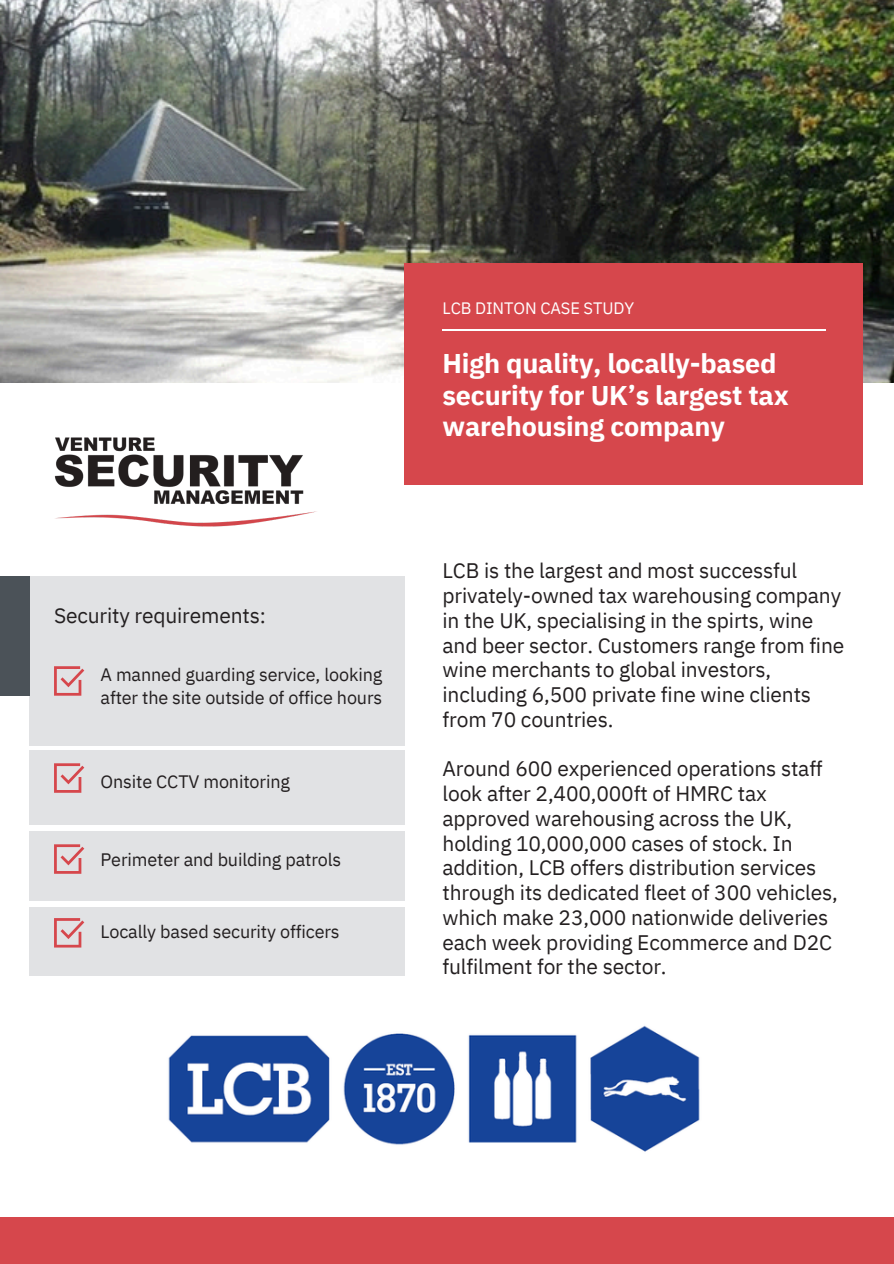
<style>
.page{position:relative;width:894px;height:1264px;background:#fff}
.page>*{position:absolute;margin:0;border:0;box-sizing:border-box;transform-origin:0 0}
.t1{font:700 27px/31.5px "IBM Plex Sans";letter-spacing:-.01em;color:#fff}
.t2{font:21px/24.8px "IBM Plex Sans";letter-spacing:-.01em;color:#231f20}
.t3{font:18px/23.7px "IBM Plex Sans";letter-spacing:-.01em;color:#231f20}
.t4{font:16.5px "IBM Plex Sans";letter-spacing:-.01em;color:#fff}
</style>
<div class="page">
<img style="left:54px;top:437px;width:263px;height:90px">
<div style="left:29px;top:576px;width:375px;height:169px;background:#e1e2e4"></div>
<div style="left:29px;top:751px;width:375px;height:73px;background:#e1e2e4"></div>
<div style="left:29px;top:831px;width:375px;height:69px;background:#e1e2e4"></div>
<div style="left:29px;top:907px;width:375px;height:68px;background:#e1e2e4"></div>
<div style="left:0;top:576px;width:29px;height:119px;background:#4b5258"></div>
<svg style="left:54px;top:666px;width:30px;height:29px"></svg>
<svg style="left:54px;top:844px;width:30px;height:29px"></svg>
<svg style="left:54px;top:918px;width:30px;height:29px"></svg>
<svg style="left:54px;top:763px;width:30px;height:29px"></svg>
<div style="left:0;top:1217px;width:893px;height:46px;background:#d6474c"></div>
<img style="left:0;top:0;width:893px;height:383px">
<div style="left:404px;top:264px;width:458px;height:221px;background:#d6474c"></div>
<hr style="left:442px;top:329px;width:382px;height:1px;background:#fff">
<img style="left:168px;top:1025px;width:532px;height:127px">
<p class="t2" style="left:54px;top:603px;width:213px">Security requirements:</p>
<p class="t3" style="left:100px;top:662px;width:283px">A manned guarding service, looking after the site outside of office hours</p>
<p class="t3" style="left:100px;top:769px;width:191px">Onsite CCTV monitoring</p>
<p class="t3" style="left:100px;top:847px;width:242px">Perimeter and building patrols</p>
<p class="t3" style="left:100px;top:919px;width:240px">Locally based security officers</p>
<h2 class="t4" style="left:442px;top:297px;width:193px">LCB DINTON CASE STUDY</h2>
<p class="t1" style="left:442px;top:347px;width:348px">High quality, locally-based security for UK’s largest tax warehousing company</p>
<h2 class="t2" style="left:442px;top:558px;width:403px">LCB is the largest and most successful privately-owned tax warehousing company in the UK, specialising in the spirts, wine and beer sector. Customers range from fine wine merchants to global investors, including 6,500 private fine wine clients from 70 countries.</h2>
<h2 class="t2" style="left:442px;top:756px;width:396px">Around 600 experienced operations staff look after 2,400,000ft of HMRC tax approved warehousing across the UK, holding 10,000,000 cases of stock. In addition, LCB offers distribution services through its dedicated fleet of 300 vehicles, which make 23,000 nationwide deliveries each week providing Ecommerce and D2C fulfilment for the sector.</h2>
</div>
